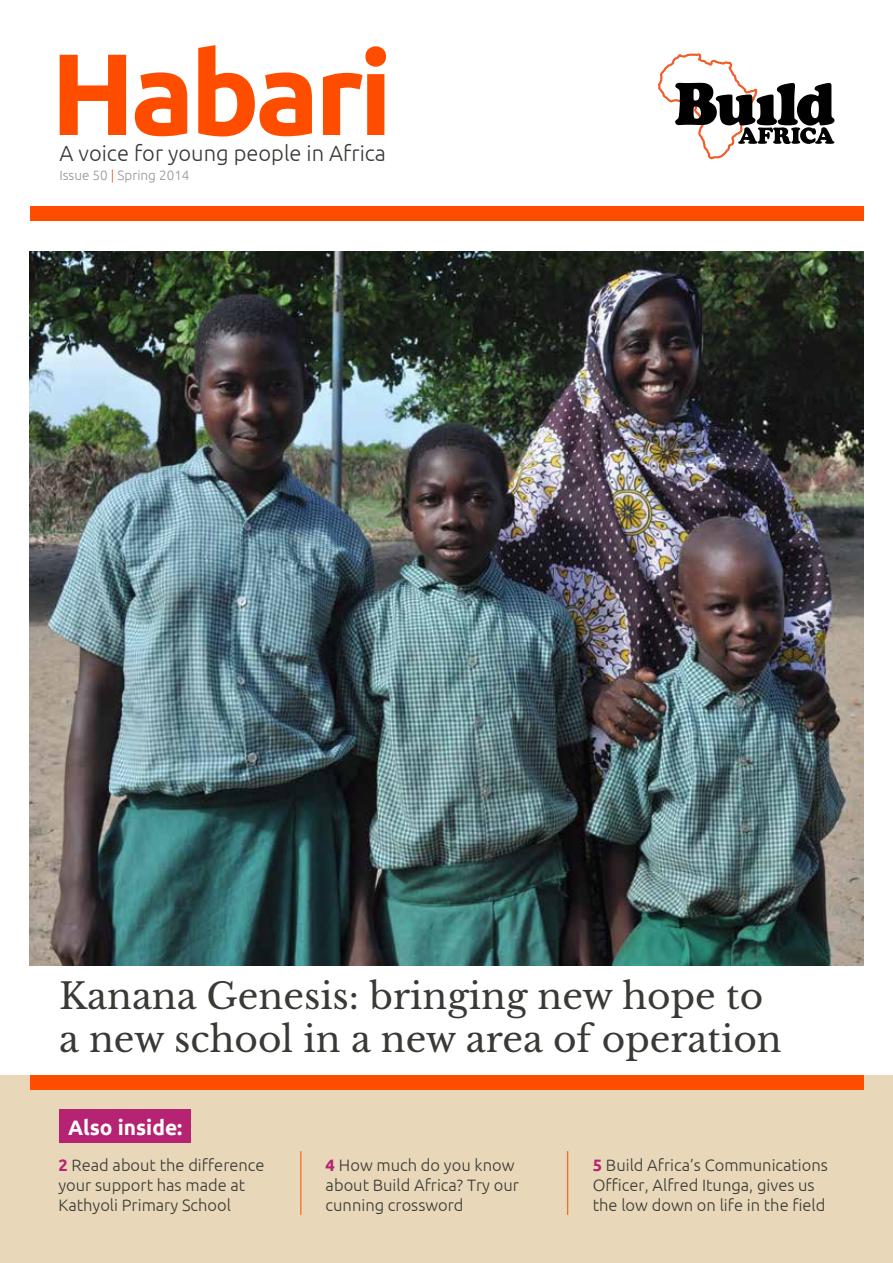
<style>
.page{position:relative;width:893px;height:1263px;background:#fff}
.page>*{position:absolute;margin:0;border:0;box-sizing:border-box;transform-origin:0 0}
.t1{font:700 115.8px "Ubuntu";letter-spacing:-.04em;color:#ff4d00}
.t2{font:36px/43.2px "Libre Baskerville";color:#383a35}
.t3{font:300 21.9px "Ubuntu";color:#383a35}
.t4{font:700 21px "Ubuntu";color:#fff}
.t5{font:300 16.5px/19.8px "Ubuntu";color:#383a35}
.t6{font:300 13.5px "Ubuntu";color:#969693}
.s1{color:#ff4d00}
.s2{font-weight:700;color:#b52372}
</style>
<div class="page">
<div style="left:0;top:1075px;width:893px;height:188px;background:#e8d7b9"></div>
<div style="left:30px;top:206px;width:833px;height:15px;background:#ff4d00"></div>
<svg style="left:658px;top:53px;width:176px;height:106px"></svg>
<div style="left:30px;top:1075px;width:833px;height:15px;background:#ff4d00"></div>
<img style="left:30px;top:251px;width:833px;height:714px">
<div style="left:60px;top:1110px;width:131px;height:33px;background:#b52372"></div>
<hr style="left:300px;top:1151px;width:1px;height:64px;background:#ff4d00">
<hr style="left:567px;top:1151px;width:1px;height:64px;background:#ff4d00">
<h1 class="t1" style="left:50px;top:24px;width:344px">Habari</h1>
<p class="t6" style="left:60px;top:167px;width:132px">Issue 50 <span class="s1">|</span> Spring 2014</p>
<h3 class="t3" style="left:60px;top:140px;width:328px">A voice for young people in Africa</h3>
<h2 class="t2" style="left:59px;top:974px;width:724px">Kanana Genesis: bringing new hope to a new school in a new area of operation</h2>
<p class="t4" style="left:68px;top:1114px;width:116px">Also inside:</p>
<p class="t5" style="left:58px;top:1155px;width:208px"><span class="s2">2</span> Read about the difference your support has made at<br>Kathyoli Primary School</p>
<p class="t5" style="left:326px;top:1155px;width:195px"><span class="s2">4</span> How much do you know about Build Africa? Try our cunning crossword</p>
<p class="t5" style="left:593px;top:1155px;width:237px"><span class="s2">5</span> Build Africa’s Communications<br>Officer, Alfred Itunga, gives us the low down on life in the field</p>
</div>
